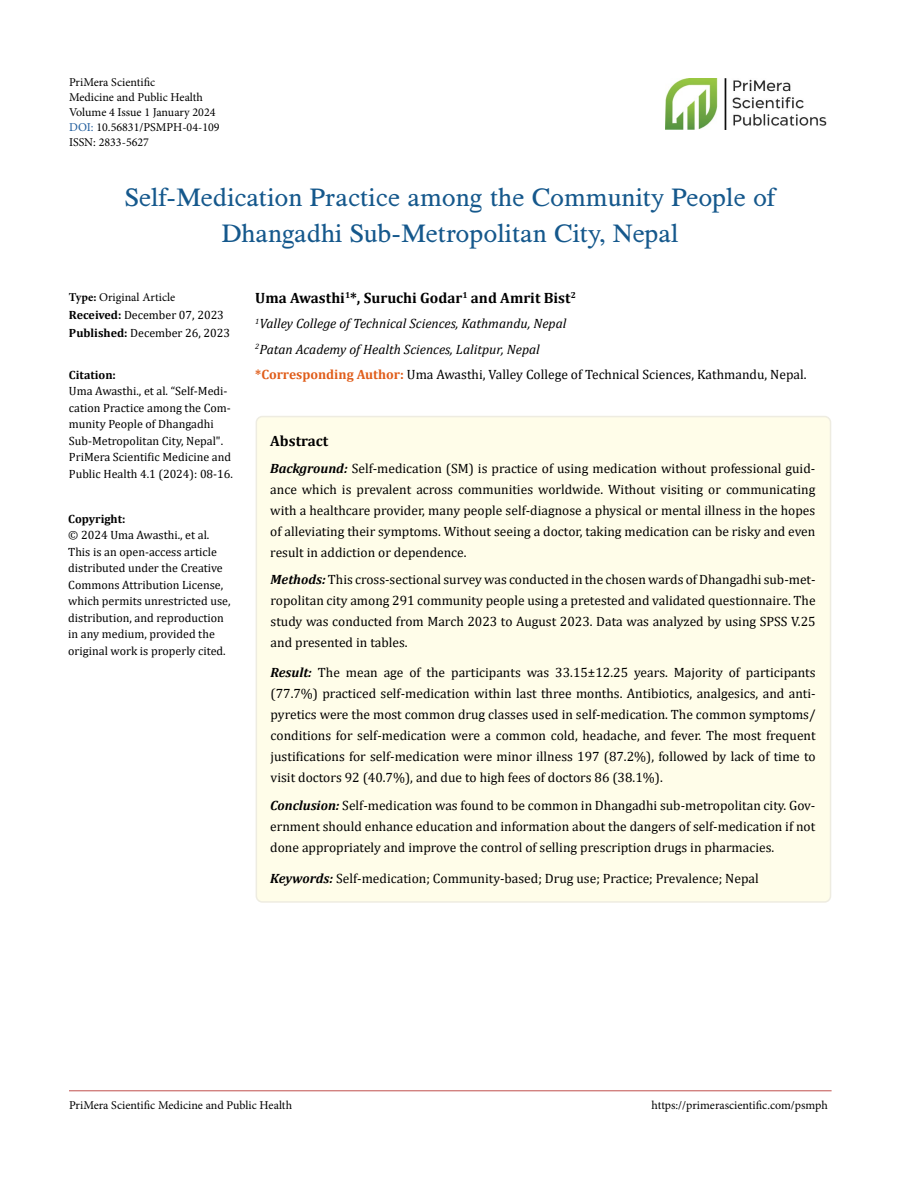
<style>
.page{position:relative;width:900px;height:1188px;background:#fff}
.page>*{position:absolute;margin:0;border:0;box-sizing:border-box;transform-origin:0 0}
.t1{font:26.4px/36px "Tribun ADF Std";color:#15588c;text-align:center}
.t2{font:700 15px "Cambria";color:#000}
.t3{font:13.5px/21px "Cambria";color:#000;text-align:justify}
.t4{font:italic 13.5px/25.5px "Cambria";color:#000}
.t5{font:12px/16.5px "Cambria";color:#000}
.t6{font:12px/15px "Minion Pro";color:#000}
.t7{font:700 12px "Cambria";color:#000}
.s1{color:#215e9e}
.s2{font-weight:700}
.s3{font-weight:700;font-style:normal;color:#e05d1a}
.s4{font-style:normal}
.s5{font-weight:700;font-style:italic}
</style>
<div class="page">
<hr style="left:69px;top:1091px;width:763px;height:1px;background:#c0504d">
<img style="left:665px;top:78px;width:162px;height:52px">
<div style="left:256px;top:417px;width:575px;height:485px;background:#fffde9;border-radius:6px"></div>
<div style="left:256px;top:416px;width:575px;height:487px;border:2px solid #eeece1;border-radius:6px"></div>
<p class="t6" style="left:69px;top:75px;width:152px">PriMera Scientific<br>Medicine and Public Health<br>Volume 4 Issue 1 January 2024<br><span class="s1">DOI:</span> 10.56831/PSMPH-04-109<br>ISSN: 2833-5627</p>
<h1 class="t1" style="left:125px;top:179px;width:652px">Self-Medication Practice among the Community People of<br>Dhangadhi Sub-Metropolitan City, Nepal</h1>
<p class="t6" style="left:69px;top:289px;width:108px"><span class="s2">Type:</span> Original Article</p>
<p class="t5" style="left:69px;top:305px;width:163px;line-height:18px"><span class="s2">Received:</span> December 07, 2023<br><span class="s2">Published:</span> December 26, 2023</p>
<p class="t7" style="left:69px;top:366px;width:49px">Citation:</p>
<p class="t5" style="left:69px;top:383px;width:166px">Uma Awasthi., et al. “Self-Medi&shy;cation Practice among the Com&shy;munity People of Dhangadhi<br>Sub-Metropolitan City, Nepal".<br>PriMera Scientific Medicine and<br>Public Health 4.1 (2024): 08-16.</p>
<p class="t7" style="left:68px;top:510px;width:59px">Copyright:</p>
<p class="t5" style="left:68px;top:527px;width:164px">© 2024 Uma Awasthi., et al.<br>This is an open-access article distributed under the Creative<br>Commons Attribution License, which permits unrestricted use, distribution, and reproduction in any medium, provided the original work is properly cited.</p>
<p class="t2" style="left:255px;top:287px;width:322px">Uma Awasthi<sup>1</sup>*, Suruchi Godar<sup>1</sup> and Amrit Bist<sup>2</sup></p>
<p class="t4" style="left:255px;top:311px;width:553px"><sup>1</sup>Valley College of Technical Sciences, Kathmandu, Nepal<br><sup>2</sup>Patan Academy of Health Sciences, Lalitpur, Nepal<br><span class="s3">*Corresponding Author:</span> <span class="s4">Uma Awasthi, Valley College of Technical Sciences, Kathmandu, Nepal.</span></p>
<p class="t2" style="left:270px;top:430px;width:60px">Abstract</p>
<p class="t3" style="left:270px;top:458px;width:547px"><span class="s5">Background:</span> Self-medication (SM) is practice of using medication without professional guid&shy;ance which is prevalent across communities worldwide. Without visiting or communicating with a healthcare provider, many people self-diagnose a physical or mental illness in the hopes of alleviating their symptoms. Without seeing a doctor, taking medication can be risky and even result in addiction or dependence.</p>
<p class="t3" style="left:271px;top:569px;width:547px"><span class="s5">Methods:</span> This cross-sectional survey was conducted in the chosen wards of Dhangadhi sub-met&shy;ropolitan city among 291 community people using a pretested and validated questionnaire. The study was conducted from March 2023 to August 2023. Data was analyzed by using SPSS V.25 and presented in tables.</p>
<p class="t3" style="left:271px;top:661px;width:547px"><span class="s5">Result:</span> The mean age of the participants was 33.15±12.25 years. Majority of participants (77.7%) practiced self-medication within last three months. Antibiotics, analgesics, and anti&shy;pyretics were the most common drug classes used in self-medication. The common symptoms/ conditions for self-medication were a common cold, headache, and fever. The most frequent justifications for self-medication were minor illness 197 (87.2%), followed by lack of time to visit doctors 92 (40.7%), and due to high fees of doctors 86 (38.1%).</p>
<p class="t3" style="left:270px;top:795px;width:547px"><span class="s5">Conclusion:</span> Self-medication was found to be common in Dhangadhi sub-metropolitan city. Gov&shy;ernment should enhance education and information about the dangers of self-medication if not done appropriately and improve the control of selling prescription drugs in pharmacies.</p>
<p class="t3" style="left:270px;top:868px;width:490px"><span class="s5">Keywords:</span> Self-medication; Community-based; Drug use; Practice; Prevalence; Nepal</p>
<p class="t6" style="left:69px;top:1097px;width:225px">PriMera Scientific Medicine and Public Health</p>
<p class="t6" style="left:652px;top:1097px;width:178px">https://primerascientific.com/psmph</p>
</div>
